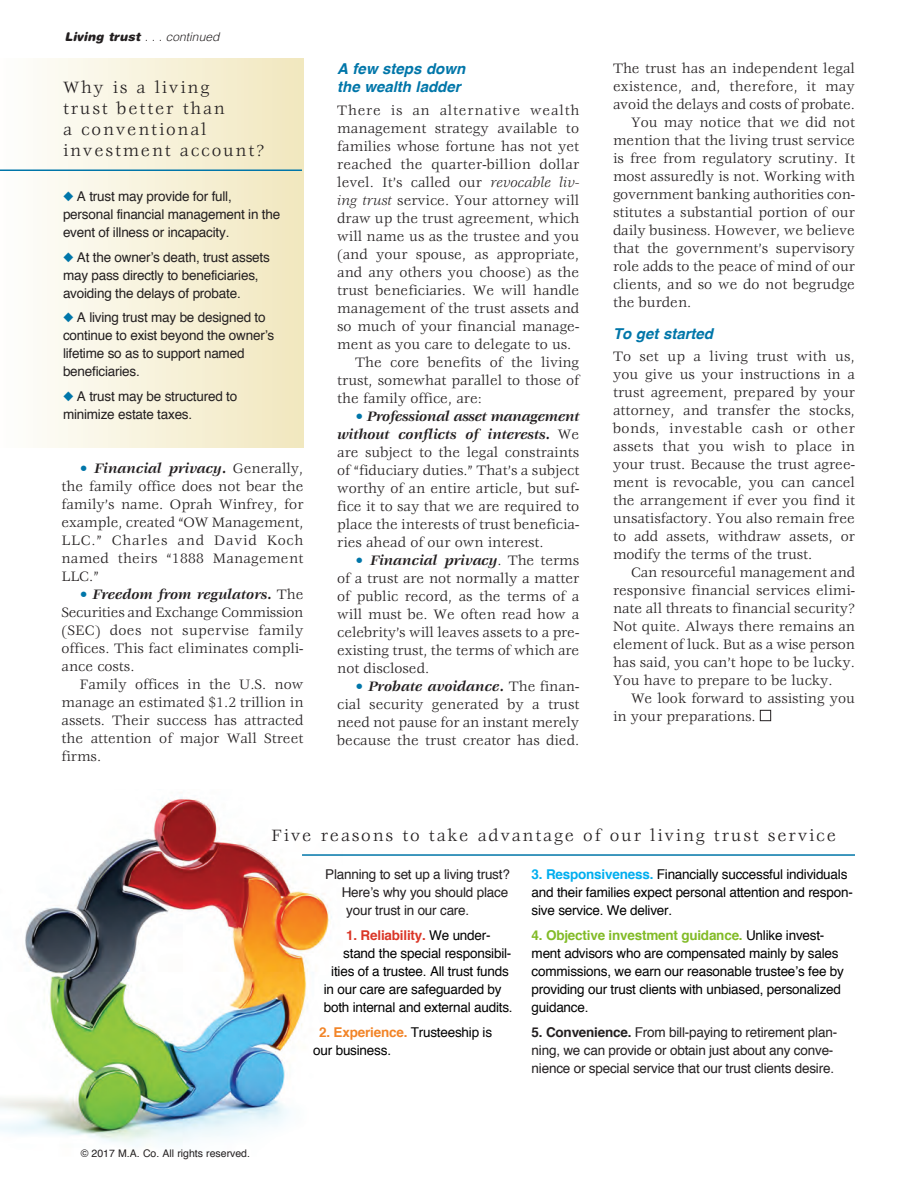
<style>
.page{position:relative;width:918px;height:1188px;background:#fff}
.page>*{position:absolute;margin:0;border:0;box-sizing:border-box;transform-origin:0 0}
.Box_Head{font:18px/21px "Veljovic";letter-spacing:.1em;color:#231f20}
.Body{font:15px/18px "Veljovic";color:#231f20;text-align:justify}
.Body_no_indent{font:15px/18px "Veljovic";color:#231f20;text-align:justify}
.Color_subhead{font:italic 700 15px/18px "Helvetica";color:#0076a9}
.box_text{font:13.5px/18px "Helvetica";letter-spacing:-.015em;color:#231f20}
.box_text-2{font:13.5px/18px "Helvetica";letter-spacing:-.015em;color:#000}
.box_text-3{font:700 13.5px "Helvetica";letter-spacing:-.015em;color:#da3627}
.t1{font:italic 300 12px "Helvetica";color:#231f20}
.t2{font:10.5px "Helvetica";color:#231f20}
.s1{font-family:"Helvetica Rounded";font-weight:900}
.s2{color:#0076a9}
.s3{font-weight:700;font-style:italic;color:#0076a9}
.s4{font-weight:700;font-style:italic}
.s5{font-style:italic}
.s6{font-weight:400;color:#000}
.s7{font-weight:700;color:#f28427}
.s8{font-weight:700;color:#00aeef}
.s9{font-weight:700;color:#82bb27}
.s10{font-weight:700}
</style>
<div class="page">
<img style="left:0;top:797px;width:332px;height:350px">
<div style="left:760px;top:710px;width:11px;height:11px;border:1px solid #231f20"></div>
<div style="left:0;top:58px;width:303px;height:390px;background:linear-gradient(to right,#fefefd,#f1e7be)"></div>
<hr style="left:0;top:169px;width:302px;height:2px;background:#0076a9">
<hr style="left:302px;top:854px;width:553px;height:2px;background:#0076a9">
<p class="t1" style="left:64px;top:27px;width:156px"><span class="s1">Living trust</span> . . . continued</p>
<p class="Box_Head" style="left:63px;top:78px;width:203px">Why is a living<br>trust better than<br>a conventional investment account?</p>
<p class="box_text" style="left:63px;top:188px;width:219px"><span class="s2">◆</span> A trust may provide for full, personal financial management in the event of illness or incapacity.</p>
<p class="box_text" style="left:63px;top:248px;width:208px"><span class="s2">◆</span> At the owner’s death, trust assets may pass directly to beneficiaries, avoiding the delays of probate.</p>
<p class="box_text" style="left:63px;top:309px;width:213px"><span class="s2">◆</span> A living trust may be designed to continue to exist beyond the owner’s lifetime so as to support named beneficiaries.</p>
<p class="box_text" style="left:63px;top:388px;width:176px"><span class="s2">◆</span> A trust may be structured to minimize estate taxes.</p>
<p class="Body" style="left:62px;top:460px;width:244px;text-indent:18px"><span class="s3">•</span> <span class="s4">Financial privacy.</span> Generally, the family office does not bear the family’s name. Oprah Winfrey, for example, created “OW Management, LLC.” Charles and David Koch named theirs “1888 Management LLC.”</p>
<p class="Body" style="left:62px;top:586px;width:244px;text-indent:18px"><span class="s3">•</span> <span class="s4">Freedom from regulators.</span> The Securities and Exchange Commission (SEC) does not supervise family offices. This fact eliminates compli&shy;ance costs.</p>
<p class="Body" style="left:62px;top:676px;width:244px;text-indent:18px">Family offices in the U.S. now manage an estimated $1.2 trillion in assets. Their success has attracted the attention of major Wall Street firms.</p>
<p class="Color_subhead" style="left:337px;top:60px;width:129px">A few steps down the wealth ladder</p>
<p class="Body_no_indent" style="left:337px;top:102px;width:244px">There is an alternative wealth management strategy available to families whose fortune has not yet reached the quarter-billion dollar level. It’s called our <span class="s5">revocable liv&shy;ing trust</span> service. Your attorney will draw up the trust agreement, which will name us as the trustee and you (and your spouse, as appropriate, and any others you choose) as the trust beneficiaries. We will handle management of the trust assets and so much of your financial manage&shy;ment as you care to delegate to us.</p>
<p class="Body" style="left:337px;top:354px;width:244px;text-indent:18px">The core benefits of the living trust, somewhat parallel to those of the family office, are:</p>
<p class="Body" style="left:337px;top:408px;width:244px;text-indent:18px"><span class="s3">•</span> <span class="s4">Professional asset management without conflicts of interests.</span> We are subject to the legal constraints of “fiduciary duties.” That’s a subject worthy of an entire article, but suf&shy;fice it to say that we are required to place the interests of trust beneficia&shy;ries ahead of our own interest.</p>
<p class="Body" style="left:337px;top:552px;width:244px;text-indent:18px"><span class="s3">•</span> <span class="s4">Financial privacy</span>. The terms of a trust are not normally a matter of public record, as the terms of a will must be. We often read how a celebrity’s will leaves assets to a pre&shy;existing trust, the terms of which are not disclosed.</p>
<p class="Body" style="left:337px;top:678px;width:244px;text-indent:18px"><span class="s3">•</span> <span class="s4">Probate avoidance.</span> The finan&shy;cial security generated by a trust need not pause for an instant merely because the trust creator has died.</p>
<p class="Body" style="left:613px;top:60px;width:243px">The trust has an independent legal existence, and, therefore, it may avoid the delays and costs of probate.</p>
<p class="Body" style="left:613px;top:114px;width:244px;text-indent:18px">You may notice that we did not mention that the living trust service is free from regulatory scrutiny. It most assuredly is not. Working with government banking authorities con&shy;stitutes a substantial portion of our daily business. However, we believe that the government’s supervisory role adds to the peace of mind of our clients, and so we do not begrudge the burden.</p>
<p class="Color_subhead" style="left:613px;top:324px;width:102px">To get started</p>
<p class="Body_no_indent" style="left:613px;top:348px;width:244px">To set up a living trust with us, you give us your instructions in a trust agreement, prepared by your attorney, and transfer the stocks, bonds, investable cash or other assets that you wish to place in your trust. Because the trust agree&shy;ment is revocable, you can cancel the arrangement if ever you find it unsatisfactory. You also remain free to add assets, withdraw assets, or modify the terms of the trust.</p>
<p class="Body" style="left:613px;top:564px;width:244px;text-indent:18px">Can resourceful management and responsive financial services elimi&shy;nate all threats to financial security?<br>Not quite. Always there remains an element of luck. But as a wise person has said, you can’t hope to be lucky.<br>You have to prepare to be lucky.</p>
<p class="Body" style="left:613px;top:690px;width:244px;text-indent:18px">We look forward to assisting you in your preparations.</p>
<p class="Box_Head" style="left:271px;top:826px;width:566px">Five reasons to take advantage of our living trust service</p>
<p class="box_text" style="left:325px;top:866px;width:186px">Planning to set up a living trust?</p>
<p class="box_text" style="left:342px;top:884px;width:168px">Here’s why you should place</p>
<p class="box_text" style="left:346px;top:902px;width:125px">your trust in our care.</p>
<p class="box_text-3" style="left:346px;top:924px;width:146px">1. Reliability. <span class="s6">We under-</span></p>
<p class="box_text-2" style="left:343px;top:945px;width:170px">stand the special responsibil-</p>
<p class="box_text-2" style="left:331px;top:963px;width:179px">ities of a trustee. All trust funds</p>
<p class="box_text-2" style="left:324px;top:981px;width:179px">in our care are safeguarded by</p>
<p class="box_text-2" style="left:324px;top:999px;width:190px">both internal and external audits.</p>
<p class="box_text-2" style="left:313px;top:1023px;width:180px;text-indent:6px"><span class="s7">2. Experience.</span> Trusteeship is our business.</p>
<p class="box_text-2" style="left:532px;top:866px;width:323px"><span class="s8">3. Responsiveness.</span> Financially successful individuals and their families expect personal attention and respon&shy;sive service. We deliver.</p>
<p class="box_text-2" style="left:532px;top:927px;width:314px"><span class="s9">4. Objective investment guidance.</span> Unlike invest&shy;ment advisors who are compensated mainly by sales commissions, we earn our reasonable trustee’s fee by providing our trust clients with unbiased, personalized guidance.</p>
<p class="box_text" style="left:532px;top:1023px;width:307px"><span class="s10">5. Convenience.</span> From bill-paying to retirement plan&shy;ning, we can provide or obtain just about any conve&shy;nience or special service that our trust clients desire.</p>
<p class="t2" style="left:81px;top:1145px;width:171px">© 2017 M.A. Co. All rights reserved.</p>
</div>
